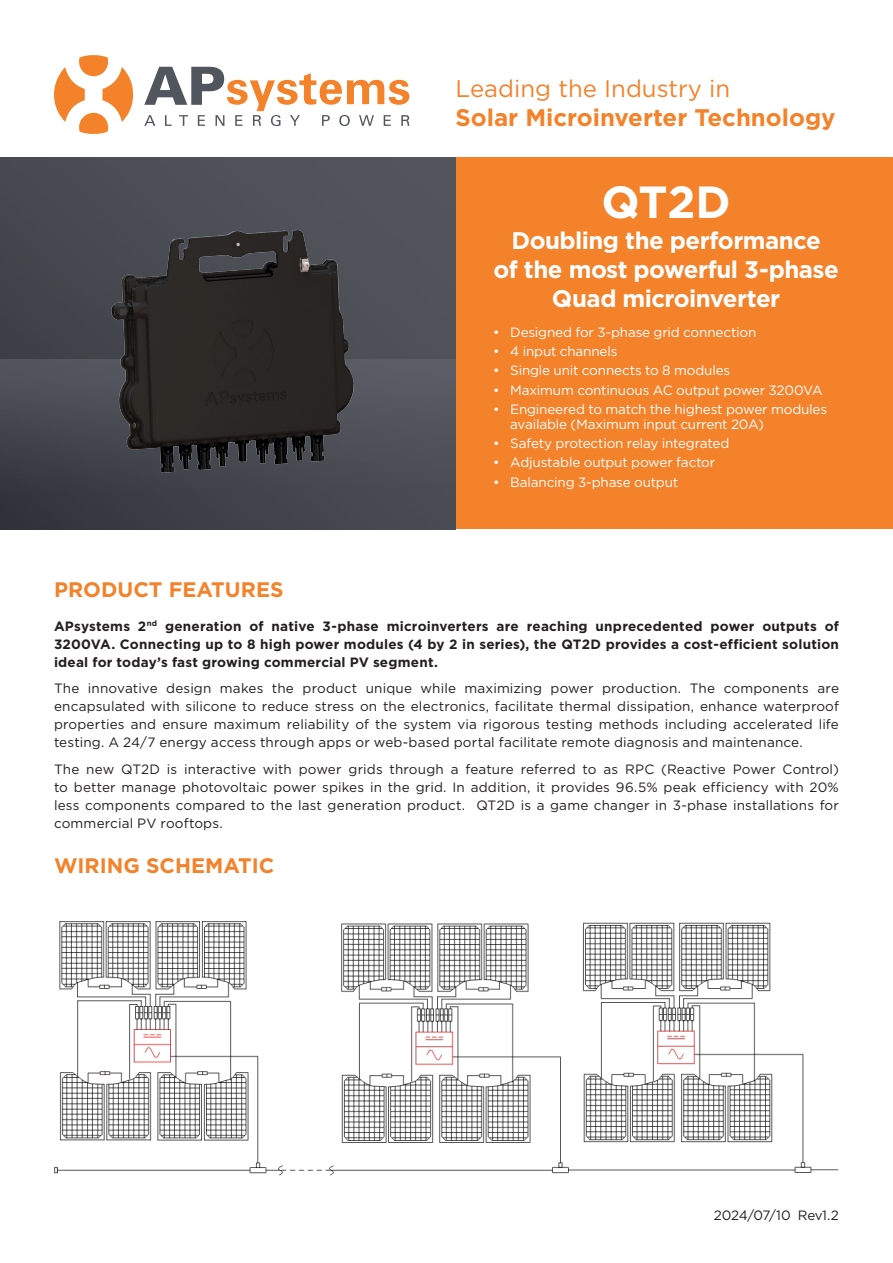
<style>
.page{position:relative;width:893px;height:1263px;background:#fff}
.page>*{position:absolute;margin:0;border:0;box-sizing:border-box;transform-origin:0 0}
.t1{font:700 45px "Gotham";color:#fff}
.t2{font:700 24px/28.8px "Gotham";letter-spacing:-.025em;color:#fff;text-align:center}
.t3{font:700 24px "Gotham";color:#f4822b}
.t4{font:24px "Gotham";color:#f4822b}
.t5{font:700 21px "Gotham";color:#f4822b}
.t6{font:13.5px/18px "Gotham";letter-spacing:.01em;color:#231f20;text-align:justify}
.t7{font:13.5px/15px "Gotham";letter-spacing:-.015em;color:#fff}
.t8{font:700 13.5px/18px "Gotham";letter-spacing:.015em;color:#231f20;text-align:justify}
.t9{font:13.5px "Gotham";letter-spacing:-.03em;color:#231f20}
</style>
<div class="page">
<div style="left:455px;top:156px;width:438px;height:373px;background:#f4822b"></div>
<div style="left:0;top:158px;width:455px;height:371px;background:linear-gradient(to right,#45484e,#54575e)"></div>
<div style="left:0;top:359px;width:455px;height:170px;background:linear-gradient(to bottom,#565961,#393c42)"></div>
<img style="left:54px;top:922px;width:785px;height:253px">
<img style="left:79px;top:185px;width:305px;height:321px">
<svg style="left:54px;top:55px;width:79px;height:79px"></svg>
<svg style="left:144px;top:67px;width:265px;height:59px"></svg>
<p class="t4" style="left:455px;top:73px;width:276px">Leading the Industry in</p>
<p class="t3" style="left:455px;top:102px;width:382px">Solar Microinverter Technology</p>
<p class="t5" style="left:54px;top:576px;width:231px">PRODUCT FEATURES</p>
<p class="t1" style="left:601px;top:172px;width:131px">QT2D</p>
<p class="t2" style="left:493px;top:226px;width:347px">Doubling the performance<br>of the most powerful 3-phase<br>Quad microinverter</p>
<p class="t7" style="left:493px;top:324px;width:265px">• Designed for 3-phase grid connection</p>
<p class="t7" style="left:493px;top:343px;width:126px">• 4 input channels</p>
<p class="t7" style="left:493px;top:363px;width:238px">• Single unit connects to 8 modules</p>
<p class="t7" style="left:493px;top:382px;width:331px">• Maximum continuous AC output power 3200VA</p>
<p class="t7" style="left:510px;top:401px;width:318px;text-indent:-17px">• Engineered to match the highest power modules available (Maximum input current 20A)</p>
<p class="t7" style="left:493px;top:435px;width:238px">• Safety protection relay integrated</p>
<p class="t7" style="left:493px;top:455px;width:224px">• Adjustable output power factor</p>
<p class="t7" style="left:493px;top:474px;width:186px">• Balancing 3-phase output</p>
<p class="t8" style="left:54px;top:617px;width:786px">APsystems 2<sup>nd</sup> generation of native 3-phase microinverters are reaching unprecedented power outputs of 3200VA. Connecting up to 8 high power modules (4 by 2 in series), the QT2D provides a cost-efficient solution ideal for today’s fast growing commercial PV segment.</p>
<p class="t6" style="left:54px;top:679px;width:786px">The innovative design makes the product unique while maximizing power production. The components are encapsulated with silicone to reduce stress on the electronics, facilitate thermal dissipation, enhance waterproof properties and ensure maximum reliability of the system via rigorous testing methods including accelerated life testing. A 24/7 energy access through apps or web-based portal facilitate remote diagnosis and maintenance.</p>
<p class="t6" style="left:54px;top:760px;width:786px">The new QT2D is interactive with power grids through a feature referred to as RPC (Reactive Power Control) to better manage photovoltaic power spikes in the grid. In addition, it provides 96.5% peak efficiency with 20% less components compared to the last generation product. QT2D is a game changer in 3-phase installations for commercial PV rooftops.</p>
<p class="t5" style="left:54px;top:852px;width:222px">WIRING SCHEMATIC</p>
<p class="t9" style="left:714px;top:1206px;width:127px">2024/07/10 Rev1.2</p>
</div>
